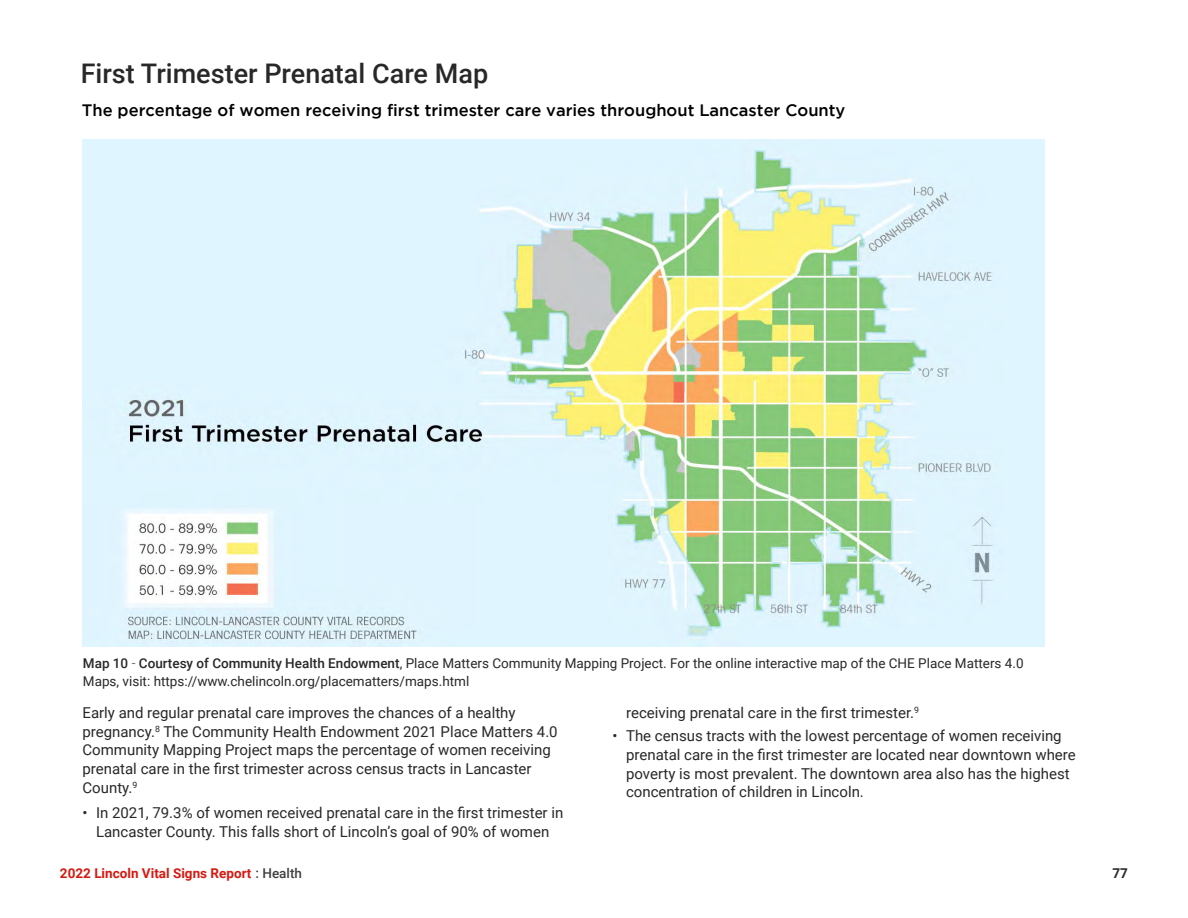
<style>
.page{position:relative;width:1188px;height:918px;background:#fff}
.page>*{position:absolute;margin:0;border:0;box-sizing:border-box;transform-origin:0 0}
.Graph_Heading{font:500 27px "Roboto";color:#292829}
.Graph_Heading_2{font:500 16.5px "Gotham";color:#000}
.Graph_Body_Copy_Bull{font:15px/18.8px "Roboto";color:#292829;text-align:center}
.Graph_Body_Copy{font:15px/18.8px "Roboto";color:#292829}
.Graph_Map{font:13.5px/18px "Roboto";color:#292829}
.t1{font:700 13.5px "Roboto";color:#d61a12}
.t2{font:700 13.5px "Roboto";color:#292829}
.s1{font-weight:500}
.s2{font-weight:300;font-style:italic}
.s3{font-weight:500;color:#414042}
</style>
<div class="page">
<img style="left:82px;top:140px;width:963px;height:507px">
<p class="Graph_Heading" style="left:81px;top:54px;width:409px">First Trimester Prenatal Care Map</p>
<p class="Graph_Heading_2" style="left:82px;top:101px;width:765px">The percentage of women receiving first trimester care varies throughout Lancaster County</p>
<p class="Graph_Map" style="left:83px;top:654px;width:942px"><span class="s1">Map 10</span> <span class="s2">-</span> <span class="s1">Courtesy of Community Health Endowment</span>, Place Matters Community Mapping Project. For the online interactive map of the CHE Place Matters 4.0<br>Maps, visit: https://www.chelincoln.org/placematters/maps.html</p>
<p class="Graph_Body_Copy" style="left:82px;top:702px;width:477px">Early and regular prenatal care improves the chances of a healthy pregnancy.<sup>8</sup> The Community Health Endowment 2021 Place Matters 4.0<br>Community Mapping Project maps the percentage of women receiving prenatal care in the first trimester across census tracts in Lancaster County.<sup>9</sup></p>
<p class="Graph_Body_Copy_Bull" style="left:82px;top:803px;width:482px">• In 2021, 79.3% of women received prenatal care in the first trimester in<br>Lancaster County. This falls short of Lincoln’s goal of 90% of women</p>
<p class="Graph_Body_Copy_Bull" style="left:626px;top:702px;width:294px">receiving prenatal care in the first trimester.<sup>9</sup></p>
<p class="Graph_Body_Copy_Bull" style="left:626px;top:726px;width:451px;text-align:left;text-indent:-14px">• The census tracts with the lowest percentage of women receiving prenatal care in the first trimester are located near downtown where poverty is most prevalent. The downtown area also has the highest concentration of children in Lincoln.</p>
<p class="t1" style="left:60px;top:864px;width:244px">2022 Lincoln Vital Signs Report <span class="s3">: Health</span></p>
<p class="t2" style="left:1112px;top:863px;width:17px">77</p>
</div>
